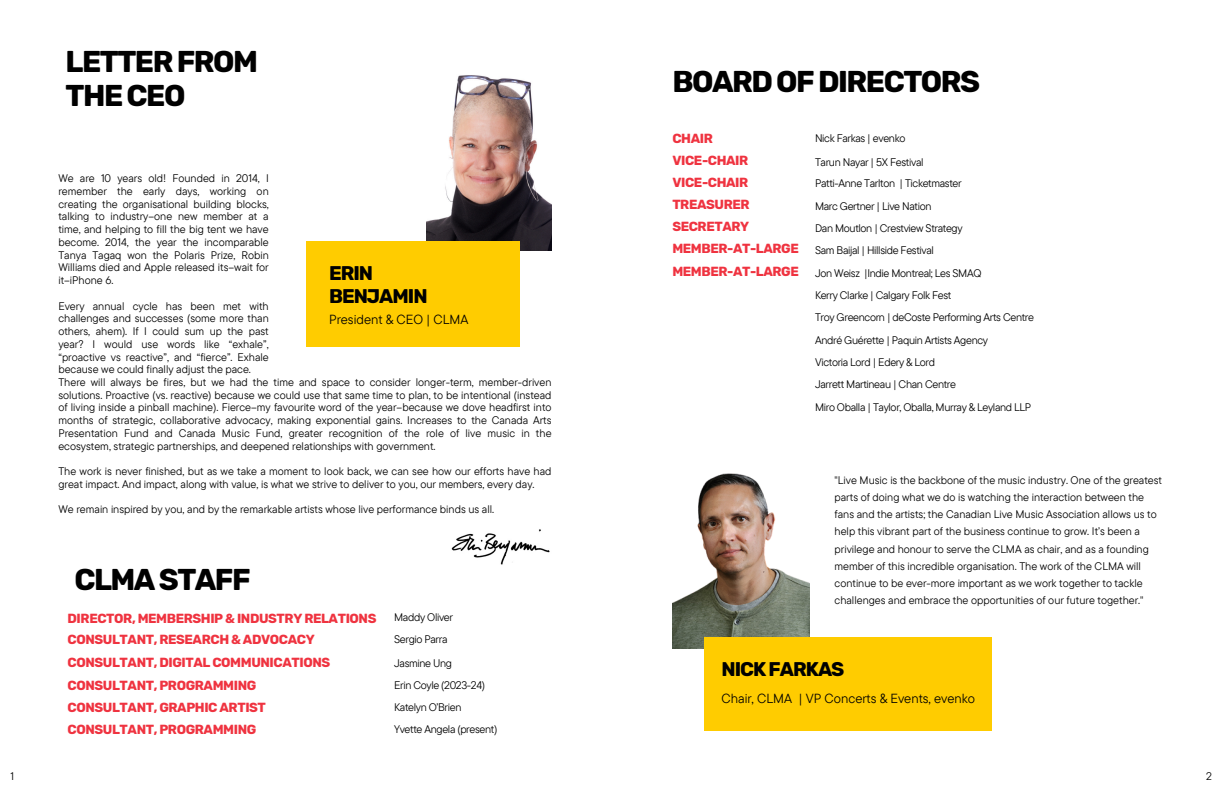
<style>
.page{position:relative;width:1224px;height:792px;background:#fff}
.page>*{position:absolute;margin:0;border:0;box-sizing:border-box;transform-origin:0 0}
.t1{font:700 30px/34.5px "Rubik";letter-spacing:-.05em;color:#000}
.t2{font:700 19.8px/23.3px "Rubik";letter-spacing:-.05em;color:#000}
.t3{font:700 13.2px "Rubik";letter-spacing:-.03em;color:#ef3340}
.t4{font:13.2px "TT Commons Pro";color:#000}
.t5{font:11px/12.8px "TT Commons Pro";color:#000;text-align:justify}
.t6{font:11px "TT Commons Pro";letter-spacing:-.03em;color:#000}
</style>
<div class="page">
<img style="left:426px;top:75px;width:126px;height:175px">
<div style="left:306px;top:241px;width:214px;height:106px;background:#fc0"></div>
<img style="left:672px;top:473px;width:138px;height:175px">
<div style="left:705px;top:637px;width:287px;height:94px;background:#fc0"></div>
<img style="left:451px;top:529px;width:99px;height:36px">
<p class="t1" style="left:66px;top:44px;width:194px">LETTER FROM<br>THE CEO</p>
<h2 class="t5" style="left:58px;top:171px;width:212px">We are 10 years old! Founded in 2014, I remember the early days, working on creating the organisational building blocks, talking to industry–one new member at a time, and helping to fill the big tent we have become. 2014, the year the incomparable Tanya Tagaq won the Polaris Prize, Robin Williams died and Apple released its–wait for it–iPhone 6.</h2>
<h4 class="t5" style="left:58px;top:299px;width:212px">Every annual cycle has been met with challenges and successes (some more than others, ahem). If I could sum up the past year? I would use words like “exhale”, “proactive vs reactive”, and “fierce”. Exhale because we could finally adjust the pace.</h4>
<p class="t5" style="left:58px;top:375px;width:495px">There will always be fires, but we had the time and space to consider longer-term, member-driven solutions. Proactive (vs. reactive) because we could use that same time to plan, to be intentional (instead of living inside a pinball machine). Fierce–my favourite word of the year–because we dove headfirst into months of strategic, collaborative advocacy, making exponential gains. Increases to the Canada Arts Presentation Fund and Canada Music Fund, greater recognition of the role of live music in the ecosystem, strategic partnerships, and deepened relationships with government.</p>
<p class="t5" style="left:58px;top:465px;width:495px">The work is never finished, but as we take a moment to look back, we can see how our efforts have had great impact. And impact, along with value, is what we strive to deliver to you, our members, every day.</p>
<p class="t5" style="left:58px;top:503px;width:437px">We remain inspired by you, and by the remarkable artists whose live performance binds us all.</p>
<p class="t2" style="left:329px;top:262px;width:100px">ERIN<br>BENJAMIN</p>
<h1 class="t4" style="left:329px;top:311px;width:141px">President &amp; CEO | CLMA</h1>
<h2 class="t1" style="left:74px;top:562px;width:178px">CLMA STAFF</h2>
<h3 class="t3" style="left:68px;top:610px;width:310px">DIRECTOR, MEMBERSHIP &amp; INDUSTRY RELATIONS</h3>
<p class="t6" style="left:394px;top:610px;width:60px">Maddy Oliver</p>
<h3 class="t6" style="left:394px;top:632px;width:55px">Sergio Parra</h3>
<p class="t6" style="left:394px;top:656px;width:59px">Jasmine Ung</p>
<p class="t6" style="left:394px;top:678px;width:93px">Erin Coyle (2023-24)</p>
<p class="t6" style="left:394px;top:700px;width:69px">Katelyn O’Brien</p>
<p class="t3" style="left:68px;top:632px;width:249px">CONSULTANT, RESEARCH &amp; ADVOCACY</p>
<p class="t3" style="left:68px;top:655px;width:264px">CONSULTANT, DIGITAL COMMUNICATIONS</p>
<p class="t3" style="left:68px;top:678px;width:190px">CONSULTANT, PROGRAMMING</p>
<p class="t3" style="left:68px;top:700px;width:200px">CONSULTANT, GRAPHIC ARTIST</p>
<p class="t3" style="left:68px;top:721px;width:190px">CONSULTANT, PROGRAMMING</p>
<p class="t6" style="left:394px;top:722px;width:105px">Yvette Angela (present)</p>
<h3 class="t1" style="left:672px;top:65px;width:309px">BOARD OF DIRECTORS</h3>
<h3 class="t3" style="left:672px;top:131px;width:42px">CHAIR</h3>
<h3 class="t6" style="left:815px;top:131px;width:92px">Nick Farkas | evenko</h3>
<h3 class="t6" style="left:815px;top:155px;width:110px">Tarun Nayar | 5X Festival</h3>
<h3 class="t6" style="left:815px;top:176px;width:148px">Patti-Anne Tarlton | Ticketmaster</h3>
<h3 class="t6" style="left:815px;top:199px;width:118px">Marc Gertner | Live Nation</h3>
<p class="t6" style="left:815px;top:221px;width:149px">Dan Moutlon | Crestview Strategy</p>
<p class="t6" style="left:815px;top:243px;width:121px">Sam Baijal | Hillside Festival</p>
<p class="t6" style="left:815px;top:266px;width:168px">Jon Weisz |Indie Montreal; Les SMAQ</p>
<p class="t6" style="left:815px;top:288px;width:138px">Kerry Clarke | Calgary Folk Fest</p>
<p class="t6" style="left:815px;top:310px;width:221px">Troy Greencorn | deCoste Performing Arts Centre</p>
<p class="t6" style="left:815px;top:333px;width:175px">André Guérette | Paquin Artists Agency</p>
<p class="t3" style="left:672px;top:153px;width:78px">VICE-CHAIR</p>
<h1 class="t3" style="left:672px;top:175px;width:78px">VICE-CHAIR</h1>
<h3 class="t3" style="left:672px;top:197px;width:79px">TREASURER</h3>
<p class="t3" style="left:672px;top:219px;width:78px">SECRETARY</p>
<h3 class="t3" style="left:672px;top:241px;width:128px">MEMBER-AT-LARGE</h3>
<p class="t3" style="left:672px;top:263px;width:128px">MEMBER-AT-LARGE</p>
<h3 class="t6" style="left:815px;top:355px;width:122px">Victoria Lord | Edery &amp; Lord</h3>
<p class="t6" style="left:815px;top:377px;width:143px">Jarrett Martineau | Chan Centre</p>
<h3 class="t6" style="left:815px;top:400px;width:218px">Miro Oballa | Taylor, Oballa, Murray &amp; Leyland LLP</h3>
<p class="t5" style="left:835px;top:471px;width:329px;line-height:17.2px;text-align:left">"Live Music is the backbone of the music industry. One of the greatest parts of doing what we do is watching the interaction between the fans and the artists; the Canadian Live Music Association allows us to help this vibrant part of the business continue to grow. It’s been a privilege and honour to serve the CLMA as chair, and as a founding member of this incredible organisation. The work of the CLMA will continue to be ever-more important as we work together to tackle challenges and embrace the opportunities of our future together."</p>
<p class="t2" style="left:722px;top:658px;width:124px">NICK FARKAS</p>
<h3 class="t4" style="left:722px;top:690px;width:255px">Chair, CLMA | VP Concerts &amp; Events, evenko</h3>
<h4 class="t5" style="left:11px;top:770px;width:5px">1</h4>
<p class="t5" style="left:1206px;top:770px;width:7px">2</p>
</div>
